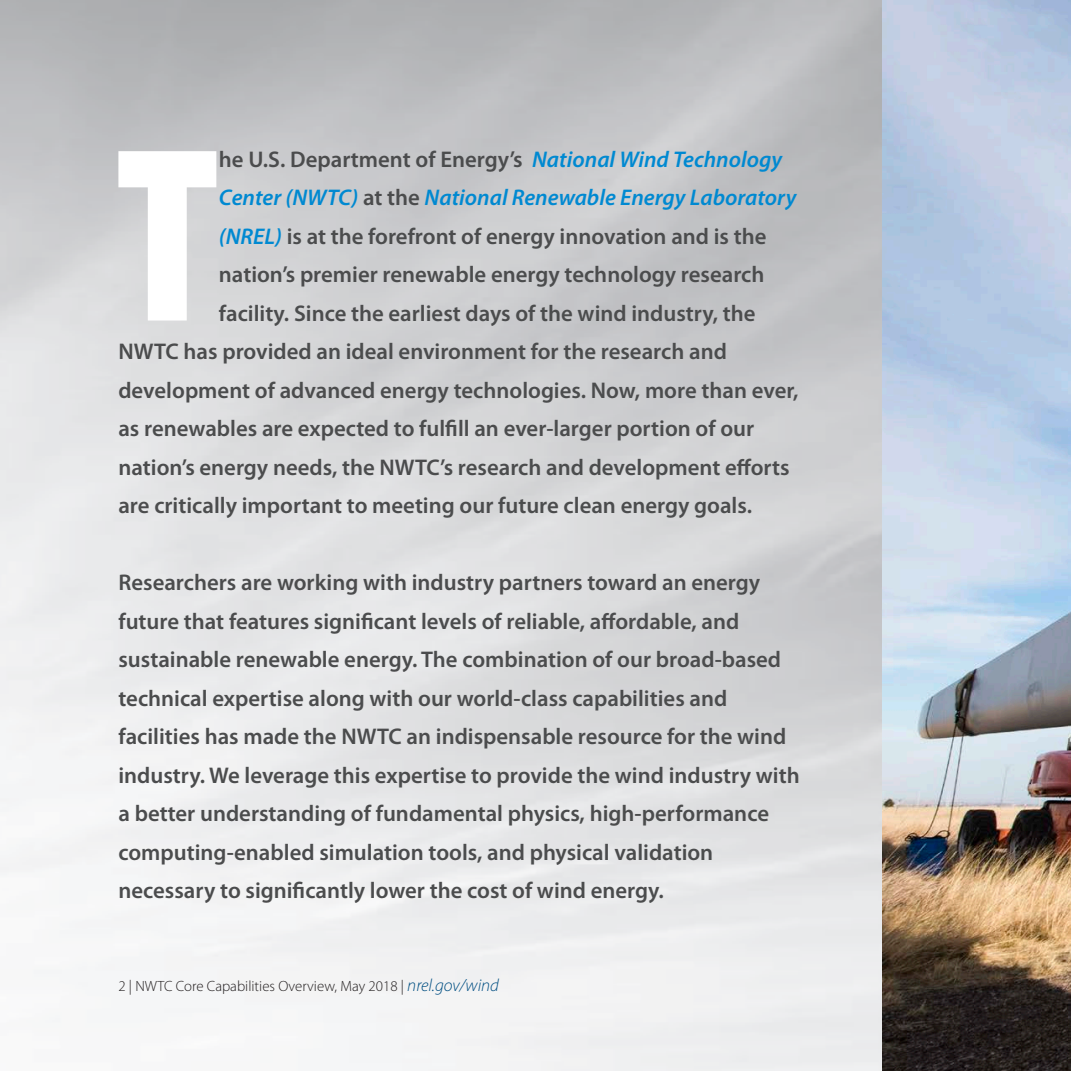
<style>
.page{position:relative;width:1071px;height:1071px;background:#fff}
.page>*{position:absolute;margin:0;border:0;box-sizing:border-box;transform-origin:0 0}
.Body{font:900 condensed 251.3px "Myriad Pro";color:#fff}
.Body-2{font:600 22.75px/38.5px "Myriad Pro";color:#4b4c4d}
.Body-3{font:italic 600 22.75px "Myriad Pro";color:#0089d1}
.t1{font:300 14.88px "Myriad Pro";color:#231f20}
.s1{font-style:italic;color:#0089d1}
.s2{font-style:normal;color:#4b4c4d}
.s3{font-style:italic;font-size:17.5px;color:#004e82}
</style>
<div class="page">
<img style="left:882px;top:0;width:189px;height:1071px">
<p class="Body" style="left:116px;top:76px;width:105px">T</p>
<p class="Body-2" style="left:219px;top:139px;width:565px">he U.S. Department of Energy’s <span class="s1">National Wind Technology</span></p>
<p class="Body-3" style="left:219px;top:183px;width:579px">Center (NWTC) <span class="s2">at the</span> National Renewable Energy Laboratory</p>
<p class="Body-2" style="left:219px;top:216px;width:549px"><span class="s1">(NREL)</span> is at the forefront of energy innovation and is the</p>
<p class="Body-2" style="left:219px;top:255px;width:547px">nation’s premier renewable energy technology research</p>
<p class="Body-2" style="left:219px;top:293px;width:538px">facility. Since the earliest days of the wind industry, the</p>
<p class="Body-2" style="left:118px;top:332px;width:610px">NWTC has provided an ideal environment for the research and</p>
<p class="Body-2" style="left:118px;top:370px;width:682px">development of advanced energy technologies. Now, more than ever,</p>
<p class="Body-2" style="left:118px;top:409px;width:637px">as renewables are expected to fulfill an ever-larger portion of our</p>
<p class="Body-2" style="left:118px;top:447px;width:673px">nation’s energy needs, the NWTC’s research and development efforts</p>
<p class="Body-2" style="left:118px;top:486px;width:635px">are critically important to meeting our future clean energy goals.</p>
<p class="Body-2" style="left:118px;top:563px;width:683px">Researchers are working with industry partners toward an energy future that features significant levels of reliable, affordable, and sustainable renewable energy. The combination of our broad-based technical expertise along with our world-class capabilities and facilities has made the NWTC an indispensable resource for the wind industry. We leverage this expertise to provide the wind industry with a better understanding of fundamental physics, high-performance computing-enabled simulation tools, and physical validation necessary to significantly lower the cost of wind energy.</p>
<p class="t1" style="left:118px;top:977px;width:382px">2 | NWTC Core Capabilities Overview, May 2018 | <span class="s3">nrel.gov/wind</span></p>
</div>
